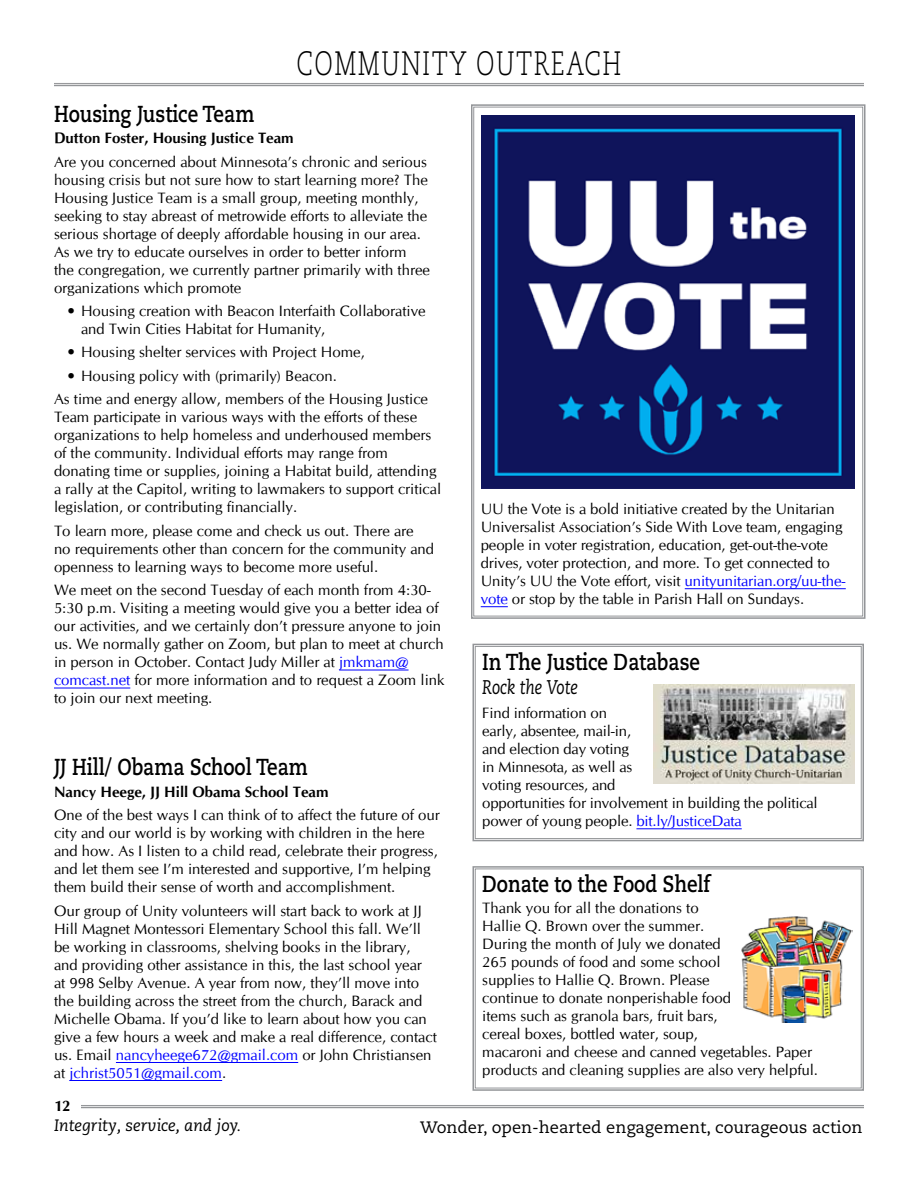
<style>
.page{position:relative;width:918px;height:1188px;background:#fff}
.page>*{position:absolute;margin:0;border:0;box-sizing:border-box;transform-origin:0 0}
.t1{font:300 33.75px "Caecilia LT Pro 45";letter-spacing:.06em;color:#000;scale:.72 1}
.t2{font:700 23.1px "Caecilia LT Pro 75";color:#000;scale:.82 1}
.t3{font:italic 19.8px "Caecilia LT Pro 56";color:#000;scale:.82 1}
.t4{font:16.5px "Caecilia LT Pro 55 Roman";color:#000}
.t5{font:italic 16.5px "Caecilia LT Pro 56";color:#000}
.t6{font:15px/18px "CG Omega";color:#000}
.t7{font:700 15px "CG Omega";color:#000}
.s1{color:#00f}
</style>
<div class="page">
<hr style="left:81px;top:1105px;width:783px;height:1px;background:#939598">
<hr style="left:81px;top:1107px;width:783px;height:1px;background:#939598">
<hr style="left:54px;top:83px;width:810px;height:1px;background:#939598">
<hr style="left:54px;top:85px;width:810px;height:1px;background:#939598">
<svg style="left:471px;top:104px;width:395px;height:515px"></svg>
<hr style="left:339px;top:670px;width:70px;height:1px;background:#00f">
<hr style="left:54px;top:688px;width:76px;height:1px;background:#00f">
<hr style="left:116px;top:1062px;width:182px;height:1px;background:#00f">
<hr style="left:69px;top:1080px;width:153px;height:1px;background:#00f">
<svg style="left:472px;top:866px;width:392px;height:225px"></svg>
<div style="left:475px;top:869px;width:387px;height:219px;border:1px solid #939598"></div>
<img style="left:738px;top:915px;width:114px;height:107px">
<svg style="left:472px;top:643px;width:392px;height:199px"></svg>
<div style="left:475px;top:646px;width:387px;height:193px;border:1px solid #939598"></div>
<img style="left:654px;top:685px;width:200px;height:98px">
<img style="left:482px;top:116px;width:372px;height:372px">
<h1 class="t1" style="left:297px;top:41px;width:453px">COMMUNITY OUTREACH</h1>
<h2 class="t2" style="left:54px;top:98px;width:246px">Housing Justice Team</h2>
<p class="t7" style="left:54px;top:129px;width:241px">Dutton Foster, Housing Justice Team</p>
<p class="t6" style="left:54px;top:153px;width:377px">Are you concerned about Minnesota’s chronic and serious housing crisis but not sure how to start learning more? The Housing Justice Team is a small group, meeting monthly, seeking to stay abreast of metrowide efforts to alleviate the serious shortage of deeply affordable housing in our area.<br>As we try to educate ourselves in order to better inform the congregation, we currently partner primarily with three organizations which promote</p>
<p class="t6" style="left:81px;top:302px;width:346px;text-indent:-14px">• Housing creation with Beacon Interfaith Collaborative and Twin Cities Habitat for Humanity,</p>
<p class="t6" style="left:68px;top:343px;width:299px">• Housing shelter services with Project Home,</p>
<p class="t6" style="left:54px;top:364px;width:376px;line-height:23.4px;text-indent:14px">• Housing policy with (primarily) Beacon.<br>As time and energy allow, members of the Housing Justice</p>
<p class="t6" style="left:54px;top:408px;width:389px">Team participate in various ways with the efforts of these organizations to help homeless and underhoused members of the community. Individual efforts may range from donating time or supplies, joining a Habitat build, attending a rally at the Capitol, writing to lawmakers to support critical legislation, or contributing financially.</p>
<p class="t6" style="left:54px;top:522px;width:382px">To learn more, please come and check us out. There are<br>no requirements other than concern for the community and openness to learning ways to become more useful.</p>
<p class="t6" style="left:54px;top:581px;width:392px">We meet on the second Tuesday of each month from 4:30- 5:30 p.m. Visiting a meeting would give you a better idea of our activities, and we certainly don’t pressure anyone to join us. We normally gather on Zoom, but plan to meet at church in person in October. Contact Judy Miller at <span class="s1">jmkmam@ comcast.net</span> for more information and to request a Zoom link to join our next meeting.</p>
<h2 class="t2" style="left:54px;top:752px;width:311px">JJ Hill/ Obama School Team</h2>
<p class="t7" style="left:54px;top:782px;width:276px">Nancy Heege, JJ Hill Obama School Team</p>
<p class="t6" style="left:54px;top:806px;width:387px">One of the best ways I can think of to affect the future of our city and our world is by working with children in the here and how. As I listen to a child read, celebrate their progress, and let them see I’m interested and supportive, I’m helping them build their sense of worth and accomplishment.</p>
<p class="t6" style="left:54px;top:902px;width:384px">Our group of Unity volunteers will start back to work at JJ Hill Magnet Montessori Elementary School this fall. We’ll be working in classrooms, shelving books in the library, and providing other assistance in this, the last school year at 998 Selby Avenue. A year from now, they’ll move into the building across the street from the church, Barack and Michelle Obama. If you’d like to learn about how you can give a few hours a week and make a real difference, contact us. Email <span class="s1">nancyheege672@gmail.com</span> or John Christiansen at <span class="s1">jchrist5051@gmail.com</span>.</p>
<p class="t7" style="left:54px;top:1096px;width:18px">12</p>
<p class="t6" style="left:481px;top:500px;width:366px">UU the Vote is a bold initiative created by the Unitarian Universalist Association’s Side With Love team, engaging people in voter registration, education, get-out-the-vote drives, voter protection, and more. To get connected to Unity’s UU the Vote effort, visit <span class="s1">unityunitarian.org/uu-the&shy;vote</span> or stop by the table in Parish Hall on Sundays.</p>
<h2 class="t2" style="left:482px;top:646px;width:267px">In The Justice Database</h2>
<h3 class="t3" style="left:482px;top:675px;width:118px">Rock the Vote</h3>
<p class="t6" style="left:482px;top:704px;width:337px">Find information on<br>early, absentee, mail-in,<br>and election day voting<br>in Minnesota, as well as<br>voting resources, and<br>opportunities for involvement in building the political power of young people. <span class="s1">bit.ly/JusticeData</span></p>
<h2 class="t2" style="left:482px;top:868px;width:279px">Donate to the Food Shelf</h2>
<p class="t6" style="left:482px;top:899px;width:337px">Thank you for all the donations to<br>Hallie Q. Brown over the summer.<br>During the month of July we donated<br>265 pounds of food and some school<br>supplies to Hallie Q. Brown. Please<br>continue to donate nonperishable food<br>items such as granola bars, fruit bars,<br>cereal boxes, bottled water, soup,<br>macaroni and cheese and canned vegetables. Paper products and cleaning supplies are also very helpful.</p>
<p class="t5" style="left:54px;top:1115px;width:188px">Integrity, service, and joy.</p>
<p class="t4" style="left:420px;top:1116px;width:444px">Wonder, open-hearted engagement, courageous action</p>
</div>
